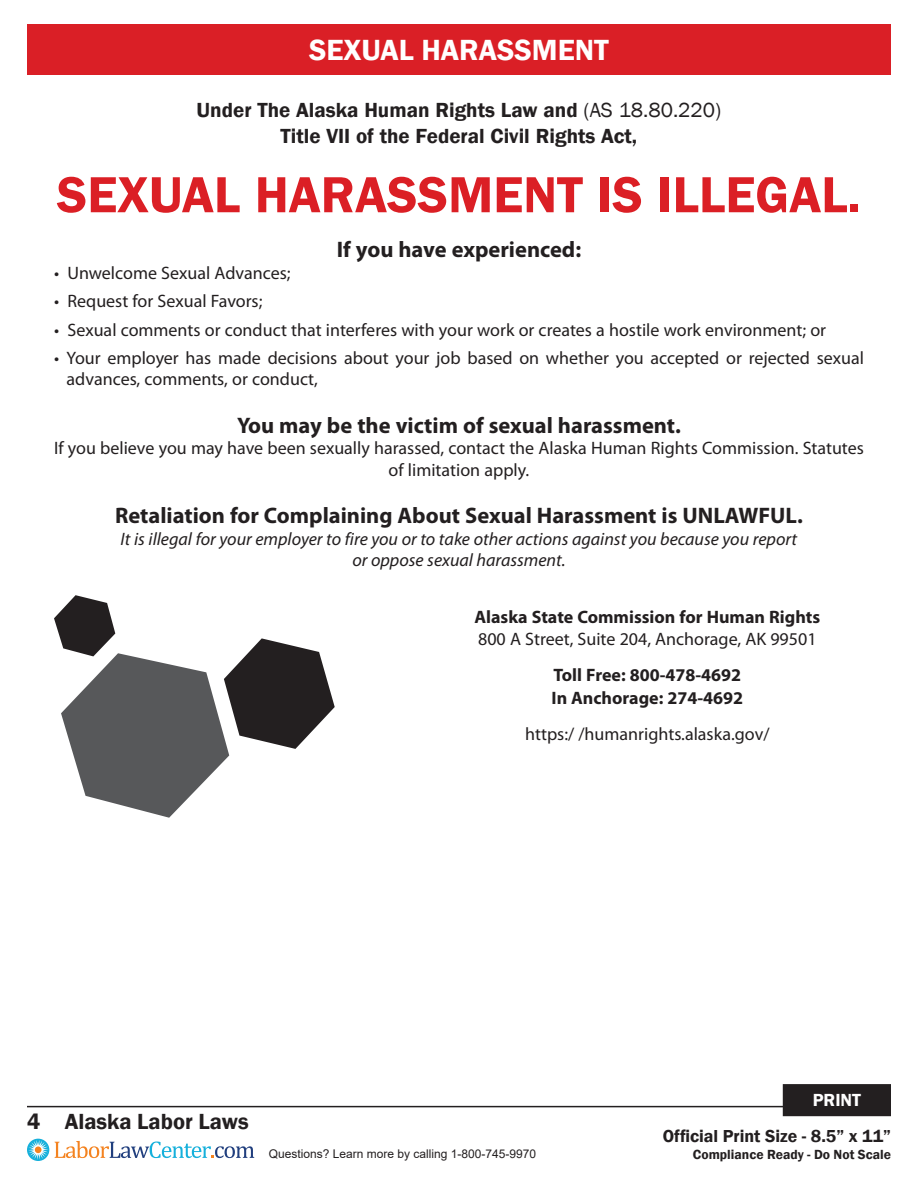
<style>
.page{position:relative;width:918px;height:1188px;background:#fff}
.page>*{position:absolute;margin:0;border:0;box-sizing:border-box;transform-origin:0 0}
.t1{font:600 52.5px "Franklin Gothic";color:#db1f25}
.t2{font:600 30px "Franklin Gothic";color:#fff}
.t3{font:700 22.5px "Myriad Pro";color:#231f20}
.t4{font:600 22.5px "Franklin Gothic";color:#231f20}
.t5{font:600 21px "Franklin Gothic";color:#231f20}
.t6{font:18px/21.6px "Myriad Pro";color:#231f20}
.t7{font:italic 18px/21.6px "Myriad Pro";color:#231f20;text-align:center}
.t8{font:700 18px "Myriad Pro";color:#231f20}
.t9{font:600 18px "Franklin Gothic";color:#fff}
.t10{font:600 17.85px "Franklin Gothic";color:#231f20}
.t11{font:600 13.65px "Franklin Gothic";color:#231f20}
.t12{font:12px "Arial";color:#231f20}
.s1{font-weight:400}
</style>
<div class="page">
<hr style="left:27px;top:1106px;width:864px;height:1px;background:#231f20">
<svg style="left:27px;top:1139px;width:22px;height:22px"></svg>
<div style="left:35px;top:1146px;width:7px;height:7px;background:#f58320;border-radius:50%"></div>
<svg style="left:55px;top:1141px;width:199px;height:17px"></svg>
<div style="left:784px;top:1086px;width:106px;height:29px;background:#231f20"></div>
<div style="left:783px;top:1084px;width:108px;height:32px;border:3px solid #231f20"></div>
<div style="left:27px;top:24px;width:864px;height:50px;background:#da1f26"></div>
<svg style="left:54px;top:595px;width:281px;height:223px"></svg>
<p class="t2" style="left:309px;top:31px;width:301px">SEXUAL HARASSMENT</p>
<p class="t5" style="left:197px;top:97px;width:526px">Under The Alaska Human Rights Law and <span class="s1">(AS 18.80.220)</span></p>
<p class="t5" style="left:281px;top:123px;width:358px">Title VII of the Federal Civil Rights Act,</p>
<p class="t1" style="left:57px;top:162px;width:806px">SEXUAL HARASSMENT IS ILLEGAL.</p>
<p class="t3" style="left:337px;top:235px;width:246px">If you have experienced:</p>
<p class="t6" style="left:54px;top:262px;width:238px">• Unwelcome Sexual Advances;</p>
<p class="t6" style="left:54px;top:290px;width:210px">• Request for Sexual Favors;</p>
<p class="t6" style="left:54px;top:318px;width:774px">• Sexual comments or conduct that interferes with your work or creates a hostile work environment; or</p>
<p class="t6" style="left:67px;top:347px;width:799px;text-indent:-13px">• Your employer has made decisions about your job based on whether you accepted or rejected sexual advances, comments, or conduct,</p>
<p class="t3" style="left:237px;top:410px;width:445px">You may be the victim of sexual harassment.</p>
<p class="t6" style="left:54px;top:437px;width:811px;text-align:center">If you believe you may have been sexually harassed, contact the Alaska Human Rights Commission. Statutes of limitation apply.</p>
<p class="t3" style="left:115px;top:501px;width:689px">Retaliation for Complaining About Sexual Harassment is UNLAWFUL.</p>
<p class="t7" style="left:121px;top:528px;width:678px">It is illegal for your employer to fire you or to take other actions against you because you report or oppose sexual harassment.</p>
<p class="t8" style="left:474px;top:605px;width:347px">Alaska State Commission for Human Rights</p>
<p class="t6" style="left:478px;top:628px;width:340px">800 A Street, Suite 204, Anchorage, AK 99501</p>
<p class="t8" style="left:554px;top:663px;width:189px">Toll Free: 800-478-4692</p>
<p class="t8" style="left:552px;top:686px;width:193px">In Anchorage: 274-4692</p>
<p class="t6" style="left:525px;top:723px;width:246px">https:/ /humanrights.alaska.gov/</p>
<p class="t4" style="left:27px;top:1107px;width:223px">4 Alaska Labor Laws</p>
<p class="t12" style="left:269px;top:1146px;width:269px">Questions? Learn more by calling 1-800-745-9970</p>
<p class="t9" style="left:813px;top:1089px;width:50px">PRINT</p>
<p class="t10" style="left:663px;top:1125px;width:230px">Official Print Size - 8.5” x 11”</p>
<p class="t11" style="left:693px;top:1146px;width:200px">Compliance Ready - Do Not Scale</p>
</div>
